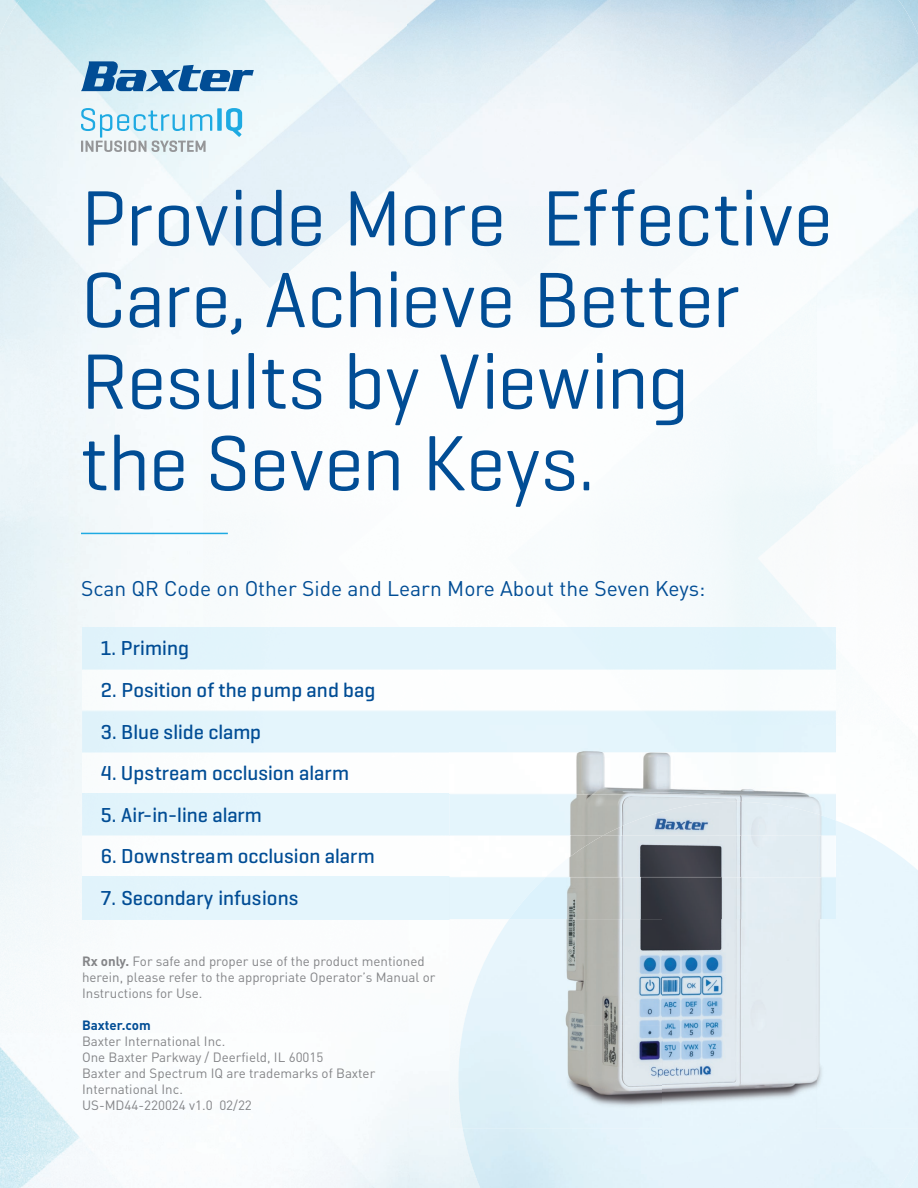
<style>
.page{position:relative;width:918px;height:1188px;background:#fff}
.page>*{position:absolute;margin:0;border:0;box-sizing:border-box;transform-origin:0 0}
.t1{font:79.65px/81.6px "Geogrotesque";letter-spacing:-.005em;color:#014d95}
.t2{font:21px "DIN Pro";color:#014d95}
.t3{font:500 20.55px "Geogrotesque";color:#014d95}
.t4{font:13.35px/16px "DIN Pro";color:#848588}
.t5{font:700 13.35px "DIN Pro";letter-spacing:-.005em;color:#014d95}
.s1{font-weight:700}
</style>
<div class="page">
<img style="left:0;top:1043px;width:408px;height:145px">
<hr style="left:81px;top:533px;width:147px;height:1px;background:#1eaae2">
<svg style="left:81px;top:108px;width:131px;height:44px"></svg>
<div style="left:217px;top:108px;width:5px;height:23px;background:#1eaae2"></div>
<svg style="left:226px;top:108px;width:16px;height:29px"></svg>
<svg style="left:81px;top:61px;width:173px;height:30px;background:#709fc6"></svg>
<img style="left:82px;top:669px;width:754px;height:1px">
<img style="left:82px;top:711px;width:754px;height:1px">
<img style="left:82px;top:794px;width:367px;height:1px">
<img style="left:82px;top:835px;width:367px;height:1px">
<img style="left:82px;top:877px;width:367px;height:1px">
<img style="left:816px;top:821px;width:102px;height:307px">
<img style="left:464px;top:919px;width:198px;height:107px">
<img style="left:662px;top:919px;width:154px;height:209px">
<img style="left:458px;top:1026px;width:205px;height:102px">
<img style="left:449px;top:725px;width:387px;height:110px">
<img style="left:449px;top:752px;width:387px;height:1px">
<img style="left:602px;top:802px;width:234px;height:34px">
<img style="left:449px;top:835px;width:154px;height:42px">
<img style="left:545px;top:836px;width:291px;height:42px">
<div style="left:449px;top:877px;width:97px;height:42px;background:#e4f5fc"></div>
<img style="left:509px;top:878px;width:327px;height:41px">
<h1 class="t1" style="left:81px;top:175px;width:753px">Provide More Effective<br>Care, Achieve Better<br>Results by Viewing<br>the Seven Keys.</h1>
<h2 class="t2" style="left:81px;top:572px;width:626px">Scan QR Code on Other Side and Learn More About the Seven Keys:</h2>
<h3 class="t3" style="left:101px;top:636px;width:89px">1. Priming</h3>
<h3 class="t3" style="left:101px;top:677px;width:276px">2. Position of the pump and bag</h3>
<h3 class="t3" style="left:101px;top:719px;width:162px">3. Blue slide clamp</h3>
<h3 class="t3" style="left:101px;top:760px;width:250px">4. Upstream occlusion alarm</h3>
<h3 class="t3" style="left:101px;top:802px;width:162px">5. Air-in-line alarm</h3>
<h3 class="t3" style="left:101px;top:843px;width:275px">6. Downstream occlusion alarm</h3>
<h3 class="t3" style="left:101px;top:885px;width:199px">7. Secondary infusions</h3>
<p class="t4" style="left:82px;top:952px;width:355px"><span class="s1">Rx only.</span> For safe and proper use of the product mentioned herein, please refer to the appropriate Operator’s Manual or<br>Instructions for Use.</p>
<p class="t5" style="left:82px;top:1014px;width:70px">Baxter.com</p>
<p class="t4" style="left:82px;top:1032px;width:295px">Baxter International Inc.<br>One Baxter Parkway / Deerfield, IL 60015<br>Baxter and Spectrum IQ are trademarks of Baxter<br>International Inc.<br>US-MD44-220024 v1.0 02/22</p>
</div>
